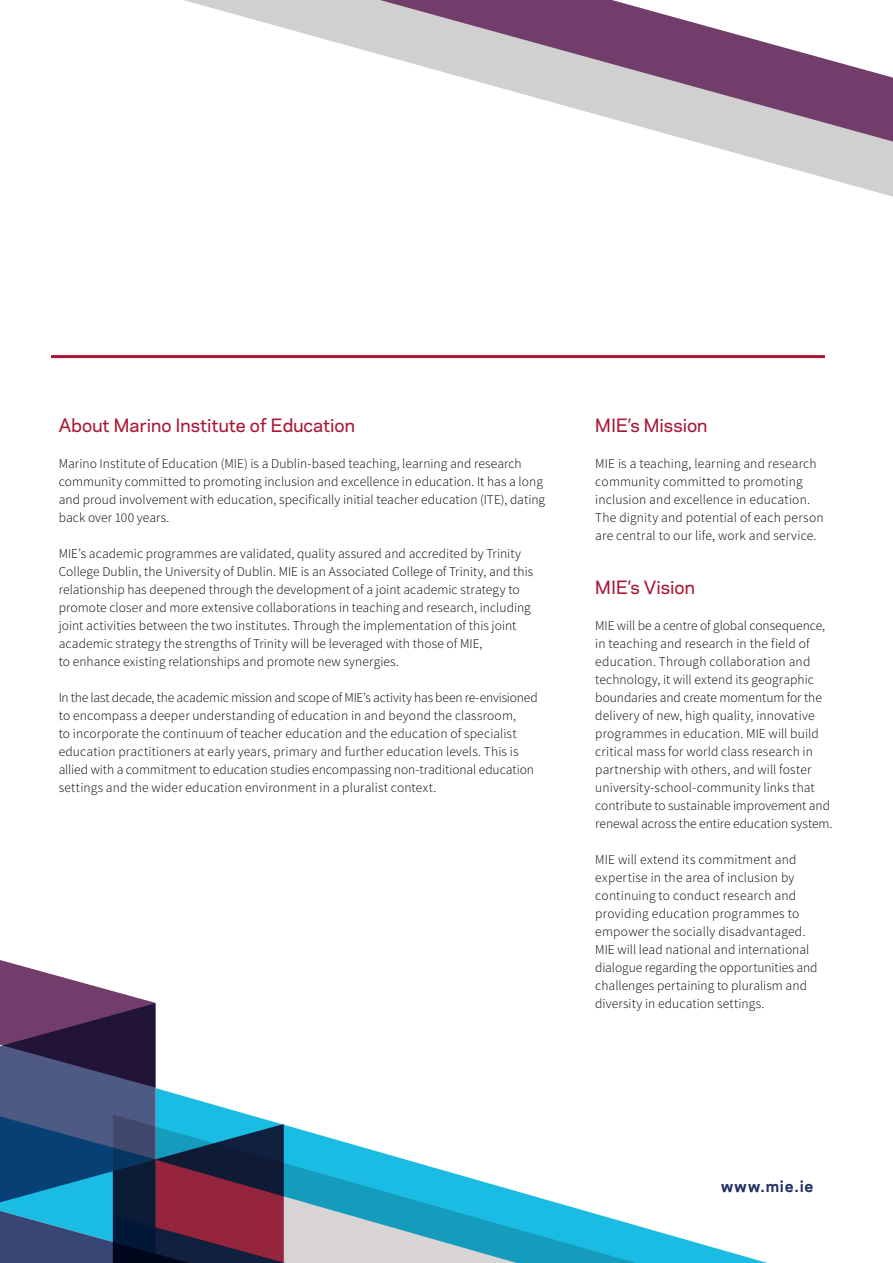
<style>
.page{position:relative;width:893px;height:1263px;background:#fff}
.page>*{position:absolute;margin:0;border:0;box-sizing:border-box;transform-origin:0 0}
.t1{font:500 17.25px "Galaxie Polaris";color:#a91735}
.t2{font:700 15px "Galaxie Polaris";letter-spacing:.06em;color:#223166}
.t3{font:300 13.5px/18px "Source Sans Pro";letter-spacing:.005em;color:#000}
</style>
<div class="page">
<svg style="left:184px;top:0;width:158px;height:44px"></svg>
<hr style="left:51px;top:355px;width:774px;height:3px;background:#a91735">
<svg style="left:513px;top:1190px;width:255px;height:73px"></svg>
<svg style="left:0;top:960px;width:513px;height:303px"></svg>
<svg style="left:342px;top:0;width:551px;height:197px"></svg>
<p class="t1" style="left:59px;top:412px;width:298px">About Marino Institute of Education</p>
<p class="t3" style="left:59px;top:455px;width:488px">Marino Institute of Education (MIE) is a Dublin-based teaching, learning and research community committed to promoting inclusion and excellence in education. It has a long and proud involvement with education, specifically initial teacher education (ITE), dating back over 100 years.</p>
<p class="t3" style="left:59px;top:545px;width:476px">MIE’s academic programmes are validated, quality assured and accredited by Trinity College Dublin, the University of Dublin. MIE is an Associated College of Trinity, and this relationship has deepened through the development of a joint academic strategy to promote closer and more extensive collaborations in teaching and research, including joint activities between the two institutes. Through the implementation of this joint academic strategy the strengths of Trinity will be leveraged with those of MIE,<br>to enhance existing relationships and promote new synergies.</p>
<p class="t3" style="left:59px;top:689px;width:481px">In the last decade, the academic mission and scope of MIE’s activity has been re-envisioned to encompass a deeper understanding of education in and beyond the classroom,<br>to incorporate the continuum of teacher education and the education of specialist education practitioners at early years, primary and further education levels. This is allied with a commitment to education studies encompassing non-traditional education settings and the wider education environment in a pluralist context.</p>
<p class="t1" style="left:595px;top:412px;width:114px">MIE’s Mission</p>
<p class="t3" style="left:595px;top:455px;width:230px">MIE is a teaching, learning and research community committed to promoting inclusion and excellence in education.<br>The dignity and potential of each person are central to our life, work and service.</p>
<p class="t1" style="left:595px;top:574px;width:101px">MIE’s Vision</p>
<p class="t3" style="left:595px;top:617px;width:239px">MIE will be a centre of global consequence, in teaching and research in the field of education. Through collaboration and technology, it will extend its geographic boundaries and create momentum for the delivery of new, high quality, innovative programmes in education. MIE will build critical mass for world class research in partnership with others, and will foster university-school-community links that contribute to sustainable improvement and renewal across the entire education system.</p>
<p class="t3" style="left:595px;top:851px;width:224px">MIE will extend its commitment and expertise in the area of inclusion by continuing to conduct research and providing education programmes to empower the socially disadvantaged.<br>MIE will lead national and international dialogue regarding the opportunities and challenges pertaining to pluralism and diversity in education settings.</p>
<p class="t2" style="left:721px;top:1175px;width:94px">www.mie.ie</p>
</div>
